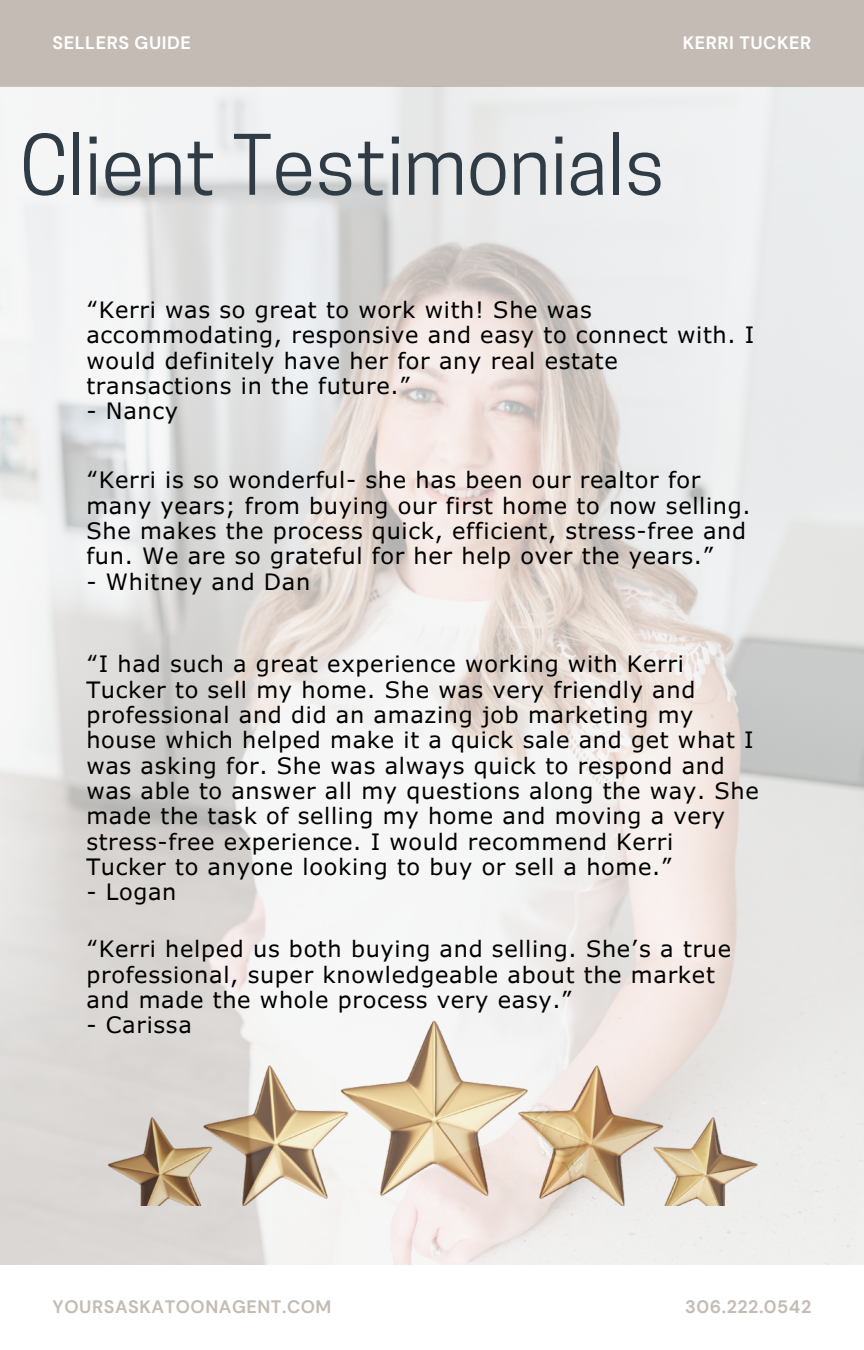
<style>
.page{position:relative;width:864px;height:1350px;background:#fff}
.page>*{position:absolute;margin:0;border:0;box-sizing:border-box;transform-origin:0 0}
.t1{font:78.08px "Cooper Hewitt";color:#2f3c45}
.t2{font:22.5px/25.2px "Verdana Pro";letter-spacing:.03em;color:#000}
.t3{font:700 18px "DM Sans";letter-spacing:.03em;color:#c4bcb4}
.t4{font:700 18px "DM Sans";letter-spacing:.03em;color:#fff}
</style>
<div class="page">
<div style="left:0;top:0;width:864px;height:86px;background:#c4bcb4"></div>
<img style="left:0;top:86px;width:864px;height:1178px">
<h1 class="t4" style="left:53px;top:31px;width:140px">SELLERS GUIDE</h1>
<p class="t4" style="left:683px;top:31px;width:130px">KERRI TUCKER</p>
<p class="t1" style="left:20px;top:136px;width:647px">Client Testimonials</p>
<h2 class="t2" style="left:86px;top:296px;width:669px">“Kerri was so great to work with! She was accommodating, responsive and easy to connect with. I would definitely have her for any real estate transactions in the future.”</h2>
<h2 class="t2" style="left:86px;top:398px;width:93px">- Nancy</h2>
<h2 class="t2" style="left:86px;top:467px;width:666px">“Kerri is so wonderful- she has been our realtor for many years; from buying our first home to now selling.<br>She makes the process quick, efficient, stress-free and fun. We are so grateful for her help over the years.”</h2>
<h2 class="t2" style="left:86px;top:568px;width:225px">- Whitney and Dan</h2>
<h2 class="t2" style="left:86px;top:651px;width:674px">“I had such a great experience working with Kerri Tucker to sell my home. She was very friendly and professional and did an amazing job marketing my house which helped make it a quick sale and get what I was asking for. She was always quick to respond and was able to answer all my questions along the way. She made the task of selling my home and moving a very stress-free experience. I would recommend Kerri<br>Tucker to anyone looking to buy or sell a home.”</h2>
<h2 class="t2" style="left:86px;top:879px;width:92px">- Logan</h2>
<p class="t2" style="left:86px;top:936px;width:646px">“Kerri helped us both buying and selling. She’s a true professional, super knowledgeable about the market and made the whole process very easy.”</p>
<p class="t2" style="left:86px;top:1012px;width:107px">- Carissa</p>
<p class="t3" style="left:53px;top:1295px;width:280px">YOURSASKATOONAGENT.COM</p>
<h2 class="t3" style="left:685px;top:1295px;width:128px">306.222.0542</h2>
</div>
